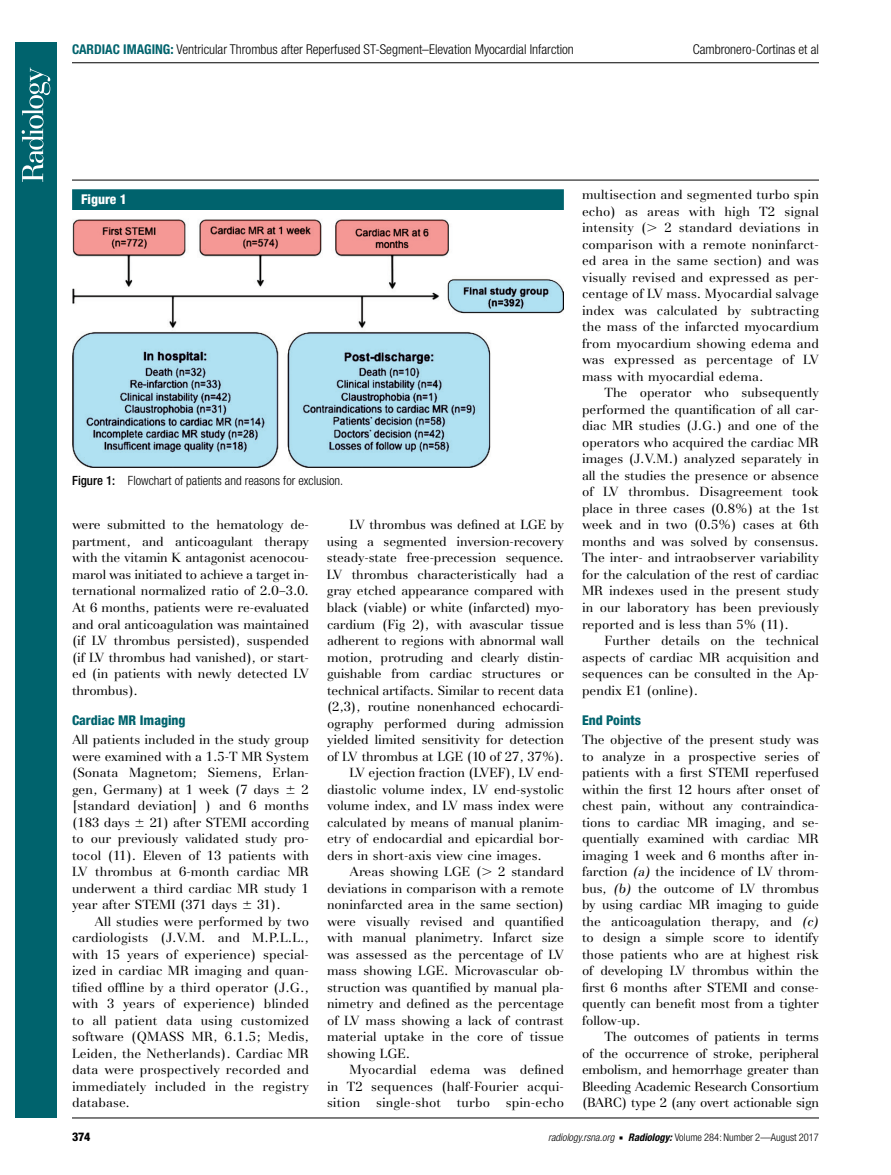
<style>
.page{position:relative;width:891px;height:1175px;background:#fff}
.page>*{position:absolute;margin:0;border:0;box-sizing:border-box;transform-origin:0 0}
.t1{font:300 condensed 13.5px "Helvetica Neue";color:#000}
.t2{font:800 condensed 13.5px "Helvetica Neue";color:#00636d}
.t3{font:800 condensed 13.5px "Helvetica Neue";color:#fff}
.t4{font:13.2px/16.5px "AT Basilia";color:#000;text-align:justify}
.t5{font:300 condensed 12.75px "Helvetica Neue";color:#000}
.t6{font:800 condensed 12px "Helvetica Neue";color:#000}
.t7{font:300 condensed 10.5px "Helvetica Neue";color:#000}
.s1{font-weight:700;color:#00636d}
.s2{font-weight:500}
.s3{font-family:"Universal Greekwith Math Pi"}
.s4{font-style:italic}
.s5{font-family:"Universal Newswith Comm Pi";font-weight:400;font-stretch:normal;font-size:6px}
.s6{font-weight:700;font-style:italic}
</style>
<div class="page">
<hr style="left:72px;top:180px;width:747px;height:1px;background:#000">
<hr style="left:72px;top:1117px;width:747px;height:1px;background:#000">
<hr style="left:72px;top:62px;width:747px;height:1px;background:#000">
<div style="left:72px;top:189px;width:492px;height:21px;background:#00636d"></div>
<img style="left:72px;top:219px;width:492px;height:248px">
<div style="left:15px;top:42px;width:42px;height:1075px;background:#00636d"></div>
<svg style="left:22px;top:68px;width:28px;height:114px"></svg>
<p class="t1" style="left:72px;top:41px;width:503px"><span class="s1">CARDIAC IMAGING:</span> Ventricular Thrombus after Reperfused ST-Segment–Elevation Myocardial Infarction</p>
<p class="t1" style="left:693px;top:41px;width:128px">Cambronero-Cortinas et al</p>
<p class="t3" style="left:81px;top:191px;width:47px">Figure 1</p>
<p class="t5" style="left:72px;top:473px;width:273px"><span class="s2">Figure 1:</span> Flowchart of patients and reasons for exclusion.</p>
<p class="t4" style="left:72px;top:517px;width:239px">were submitted to the hematology de&shy;partment, and anticoagulant therapy with the vitamin K antagonist acenocou&shy;marol was initiated to achieve a target in&shy;ternational normalized ratio of 2.0–3.0.<br>At 6 months, patients were re-evaluated and oral anticoagulation was maintained (if LV thrombus persisted), suspended (if LV thrombus had vanished), or start&shy;ed (in patients with newly detected LV thrombus).</p>
<p class="t2" style="left:72px;top:711px;width:115px">Cardiac MR Imaging</p>
<p class="t4" style="left:72px;top:731px;width:239px">All patients included in the study group were examined with a 1.5-T MR System (Sonata Magnetom; Siemens, Erlan&shy;gen, Germany) at 1 week (7 days <span class="s3">6</span> 2 [standard deviation] ) and 6 months (183 days <span class="s3">6</span> 21) after STEMI according to our previously validated study pro&shy;tocol (11). Eleven of 13 patients with LV thrombus at 6-month cardiac MR underwent a third cardiac MR study 1 year after STEMI (371 days <span class="s3">6</span> 31).</p>
<p class="t4" style="left:72px;top:913px;width:239px;text-indent:23px">All studies were performed by two cardiologists (J.V.M. and M.P.L.L., with 15 years of experience) special&shy;ized in cardiac MR imaging and quan&shy;tified offline by a third operator (J.G., with 3 years of experience) blinded to all patient data using customized software (QMASS MR, 6.1.5; Medis, Leiden, the Netherlands). Cardiac MR data were prospectively recorded and immediately included in the registry database.</p>
<p class="t4" style="left:349px;top:517px;width:216px">LV thrombus was defined at LGE by</p>
<p class="t4" style="left:327px;top:533px;width:239px">using a segmented inversion-recovery</p>
<p class="t4" style="left:327px;top:550px;width:238px">steady-state free-precession sequence.</p>
<p class="t4" style="left:327px;top:566px;width:239px">LV thrombus characteristically had a</p>
<p class="t4" style="left:327px;top:583px;width:239px">gray etched appearance compared with</p>
<p class="t4" style="left:327px;top:599px;width:239px">black (viable) or white (infarcted) myo-</p>
<p class="t4" style="left:327px;top:616px;width:238px">cardium (Fig 2), with avascular tissue</p>
<p class="t4" style="left:327px;top:632px;width:239px">adherent to regions with abnormal wall</p>
<p class="t4" style="left:327px;top:649px;width:239px">motion, protruding and clearly distin-</p>
<p class="t4" style="left:327px;top:665px;width:239px">guishable from cardiac structures or</p>
<p class="t4" style="left:327px;top:682px;width:238px">technical artifacts. Similar to recent data</p>
<p class="t4" style="left:327px;top:698px;width:239px">(2,3), routine nonenhanced echocardi-</p>
<p class="t4" style="left:327px;top:715px;width:239px">ography performed during admission</p>
<p class="t4" style="left:327px;top:731px;width:239px">yielded limited sensitivity for detection</p>
<p class="t4" style="left:327px;top:748px;width:239px">of LV thrombus at LGE (10 of 27, 37%).</p>
<p class="t4" style="left:350px;top:764px;width:216px">LV ejection fraction (LVEF), LV end-</p>
<p class="t4" style="left:327px;top:781px;width:238px">diastolic volume index, LV end-systolic</p>
<p class="t4" style="left:327px;top:797px;width:239px">volume index, and LV mass index were</p>
<p class="t4" style="left:327px;top:814px;width:239px">calculated by means of manual planim-</p>
<p class="t4" style="left:327px;top:830px;width:239px">etry of endocardial and epicardial bor-</p>
<p class="t4" style="left:327px;top:847px;width:216px">ders in short-axis view cine images.</p>
<p class="t4" style="left:350px;top:863px;width:216px">Areas showing LGE (<span class="s3">.</span> 2 standard</p>
<p class="t4" style="left:327px;top:880px;width:239px">deviations in comparison with a remote</p>
<p class="t4" style="left:327px;top:896px;width:238px">noninfarcted area in the same section)</p>
<p class="t4" style="left:327px;top:913px;width:239px">were visually revised and quantified</p>
<p class="t4" style="left:327px;top:929px;width:239px">with manual planimetry. Infarct size</p>
<p class="t4" style="left:327px;top:946px;width:239px">was assessed as the percentage of LV</p>
<p class="t4" style="left:327px;top:962px;width:239px">mass showing LGE. Microvascular ob-</p>
<p class="t4" style="left:327px;top:979px;width:239px">struction was quantified by manual pla-</p>
<p class="t4" style="left:327px;top:995px;width:239px">nimetry and defined as the percentage</p>
<p class="t4" style="left:327px;top:1012px;width:238px">of LV mass showing a lack of contrast</p>
<p class="t4" style="left:327px;top:1028px;width:239px">material uptake in the core of tissue</p>
<p class="t4" style="left:327px;top:1045px;width:85px">showing LGE.</p>
<p class="t4" style="left:350px;top:1061px;width:216px">Myocardial edema was defined</p>
<p class="t4" style="left:327px;top:1078px;width:239px">in T2 sequences (half-Fourier acqui-</p>
<p class="t4" style="left:327px;top:1094px;width:239px">sition single-shot turbo spin-echo</p>
<p class="t4" style="left:582px;top:187px;width:239px">multisection and segmented turbo spin echo) as areas with high T2 signal intensity (<span class="s3">.</span> 2 standard deviations in comparison with a remote noninfarct&shy;ed area in the same section) and was visually revised and expressed as per&shy;centage of LV mass. Myocardial salvage index was calculated by subtracting the mass of the infarcted myocardium from myocardium showing edema and was expressed as percentage of LV mass with myocardial edema.</p>
<p class="t4" style="left:582px;top:385px;width:239px;text-indent:23px">The operator who subsequently performed the quantification of all car&shy;diac MR studies (J.G.) and one of the operators who acquired the cardiac MR images (J.V.M.) analyzed separately in all the studies the presence or absence of LV thrombus. Disagreement took place in three cases (0.8%) at the 1st week and in two (0.5%) cases at 6th months and was solved by consensus.<br>The inter- and intraobserver variability for the calculation of the rest of cardiac MR indexes used in the present study in our laboratory has been previously reported and is less than 5% (11).</p>
<p class="t4" style="left:582px;top:632px;width:239px;text-indent:23px">Further details on the technical aspects of cardiac MR acquisition and sequences can be consulted in the Ap&shy;pendix E1 (online).</p>
<p class="t2" style="left:582px;top:711px;width:61px">End Points</p>
<p class="t4" style="left:582px;top:731px;width:239px">The objective of the present study was to analyze in a prospective series of patients with a first STEMI reperfused within the first 12 hours after onset of chest pain, without any contraindica&shy;tions to cardiac MR imaging, and se&shy;quentially examined with cardiac MR imaging 1 week and 6 months after in&shy;farction <span class="s4">(a)</span> the incidence of LV throm&shy;bus, <span class="s4">(b)</span> the outcome of LV thrombus by using cardiac MR imaging to guide the anticoagulation therapy, and <span class="s4">(c) </span>to design a simple score to identify those patients who are at highest risk of developing LV thrombus within the first 6 months after STEMI and conse&shy;quently can benefit most from a tighter follow-up.</p>
<p class="t4" style="left:582px;top:1028px;width:239px;text-indent:23px">The outcomes of patients in terms of the occurrence of stroke, peripheral embolism, and hemorrhage greater than Bleeding Academic Research Consortium (BARC) type 2 (any overt actionable sign</p>
<p class="t6" style="left:72px;top:1128px;width:20px">374</p>
<p class="t7" style="left:548px;top:1130px;width:272px"><span class="s4">radiology.rsna.org</span> <span class="s5">n</span> <span class="s6">Radiology:</span> Volume 284: Number 2—August 2017</p>
</div>
